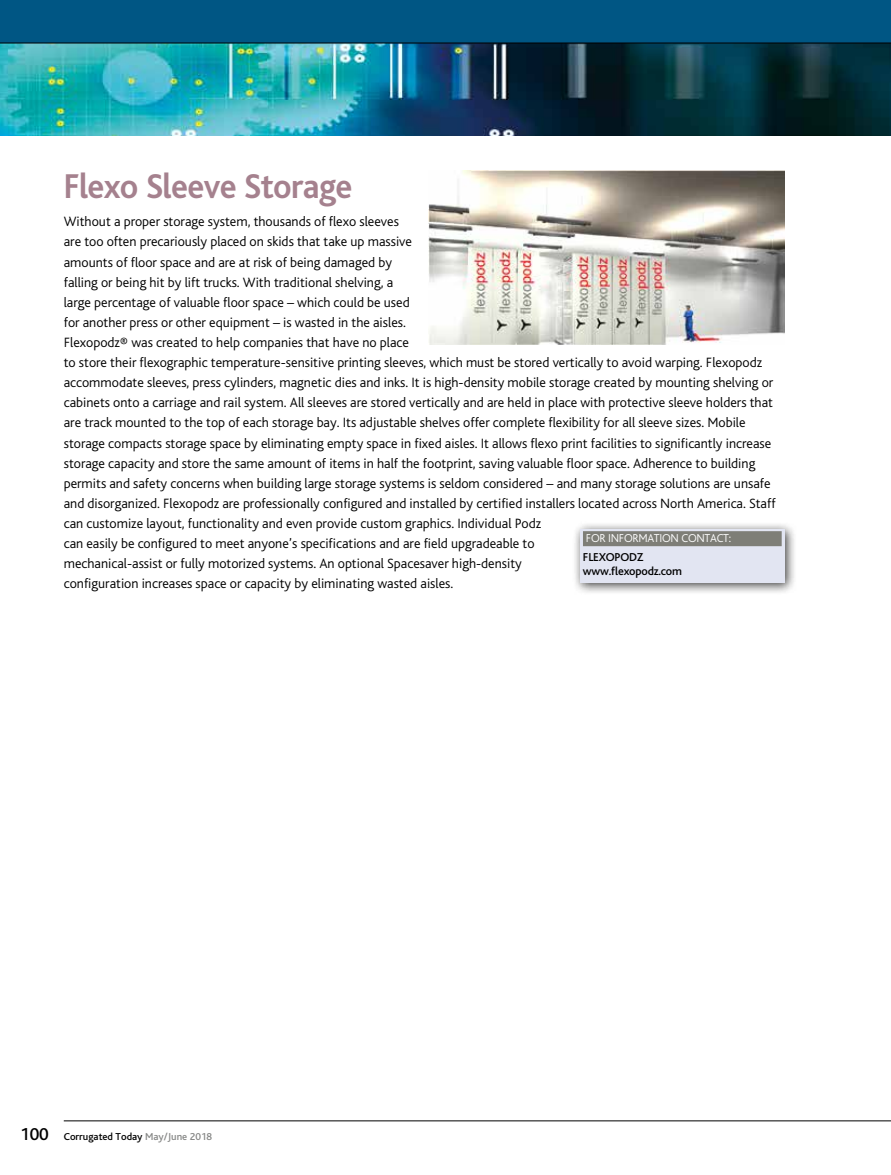
<style>
.page{position:relative;width:891px;height:1175px;background:#fff}
.page>*{position:absolute;margin:0;border:0;box-sizing:border-box;transform-origin:0 0}
.t1{font:700 36px "Bliss";letter-spacing:-.02em;color:#a5818e;scale:.95 1}
.t2{font:300 14.1px/20.1px "Bliss";color:#000}
.t3{font:500 12px/13.5px "Bliss";letter-spacing:-.015em;color:#000}
.t4{font:300 12px "Bliss";letter-spacing:-.025em;color:#fff}
.t5{font:500 10.5px "Bliss";color:#000}
.s1{font-size:18px}
.s2{color:#868786}
</style>
<div class="page">
<hr style="left:64px;top:1120px;width:827px;height:1px;background:#000">
<div style="left:0;top:0;width:891px;height:43px;background:#005684"></div>
<img style="left:0;top:44px;width:891px;height:92px">
<hr style="left:0;top:43px;width:891px;height:1px;background:#000">
<div style="left:572px;top:521px;width:225px;height:74px;background:#000;opacity:.75"></div>
<div style="left:580px;top:530px;width:205px;height:53px;background:#e2e5f2"></div>
<div style="left:583px;top:531px;width:199px;height:15px;background:#7e7e77"></div>
<img style="left:429px;top:170px;width:356px;height:174px">
<h1 class="t1" style="left:64px;top:167px;width:305px">Flexo Sleeve Storage</h1>
<p class="t2" style="left:64px;top:212px;width:713px">Without a proper storage system, thousands of flexo sleeves<br>are too often precariously placed on skids that take up massive<br>amounts of floor space and are at risk of being damaged by<br>falling or being hit by lift trucks. With traditional shelving, a<br>large percentage of valuable floor space – which could be used<br>for another press or other equipment – is wasted in the aisles.<br>Flexopodz® was created to help companies that have no place<br>to store their flexographic temperature-sensitive printing sleeves, which must be stored vertically to avoid warping. Flexopodz accommodate sleeves, press cylinders, magnetic dies and inks. It is high-density mobile storage created by mounting shelving or cabinets onto a carriage and rail system. All sleeves are stored vertically and are held in place with protective sleeve holders that are track mounted to the top of each storage bay. Its adjustable shelves offer complete flexibility for all sleeve sizes. Mobile storage compacts storage space by eliminating empty space in fixed aisles. It allows flexo print facilities to significantly increase storage capacity and store the same amount of items in half the footprint, saving valuable floor space. Adherence to building permits and safety concerns when building large storage systems is seldom considered – and many storage solutions are unsafe and disorganized. Flexopodz are professionally configured and installed by certified installers located across North America. Staff can customize layout, functionality and even provide custom graphics. Individual Podz<br>can easily be configured to meet anyone’s specifications and are field upgradeable to<br>mechanical-assist or fully motorized systems. An optional Spacesaver high-density<br>configuration increases space or capacity by eliminating wasted aisles.</p>
<p class="t4" style="left:586px;top:531px;width:147px">FOR INFORMATION CONTACT:</p>
<p class="t3" style="left:583px;top:551px;width:101px">FLEXOPODZ www.flexopodz.com</p>
<p class="t5" style="left:20px;top:1130px;width:194px"><span class="s1">100</span> Corrugated Today <span class="s2">May/June 2018</span></p>
</div>
